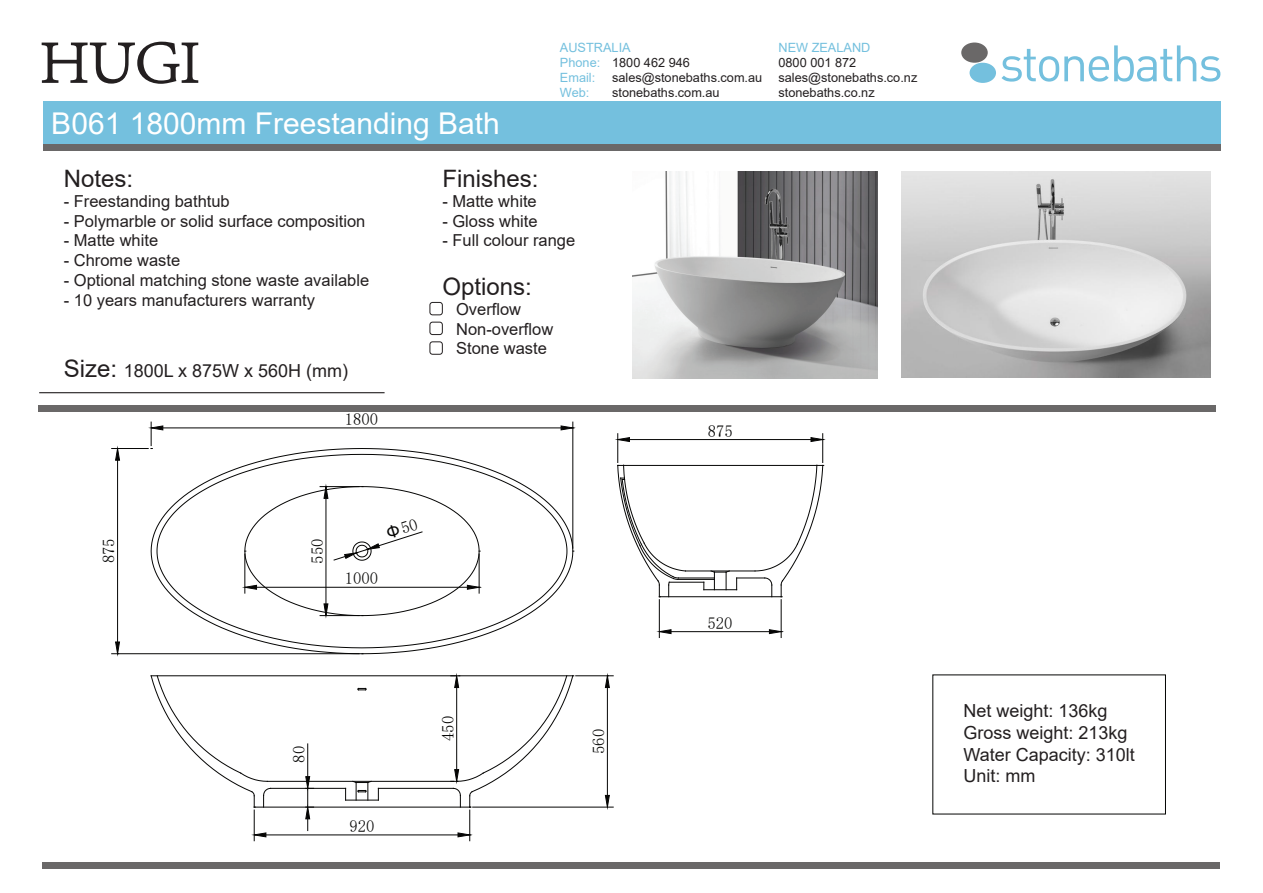
<style>
.page{position:relative;width:1263px;height:893px;background:#fff}
.page>*{position:absolute;margin:0;border:0;box-sizing:border-box;transform-origin:0 0}
.t1{font:30px "Arial";color:#fff}
.t2{font:24px "Arial";color:#231f20}
.t3{font:18px/21.6px "Arial";color:#231f20}
.t4{font:16.65px "Sim Sun";color:#050504}
.t5{font:16.5px/19.8px "Arial";color:#231f20}
.t6{font:12.75px/15.3px "Arial";color:#231f20}
.t7{font:12.75px/15.3px "Arial";color:#74c0de}
.s1{font-size:24px}
</style>
<div class="page">
<svg style="left:1001px;top:45px;width:219px;height:37px"></svg>
<div style="left:969px;top:63px;width:27px;height:20px;background:#74c0de;border-radius:50%"></div>
<div style="left:961px;top:43px;width:27px;height:20px;background:#6a6868;border-radius:50%"></div>
<div style="left:43px;top:102px;width:1177px;height:42px;background:#74c0de"></div>
<div style="left:43px;top:144px;width:1177px;height:7px;background:#6a6868"></div>
<svg style="left:41px;top:41px;width:158px;height:43px"></svg>
<div style="left:429px;top:322px;width:14px;height:13px;border:1px solid #231f20;border-radius:3px"></div>
<div style="left:429px;top:341px;width:14px;height:14px;border:1px solid #231f20;border-radius:3px"></div>
<div style="left:429px;top:302px;width:14px;height:13px;border:1px solid #231f20;border-radius:3px"></div>
<div style="left:38px;top:405px;width:1178px;height:7px;background:#6a6868"></div>
<hr style="left:39px;top:392px;width:346px;height:1px;background:#231f20">
<div style="left:42px;top:862px;width:1178px;height:7px;background:#6a6868"></div>
<svg style="left:151px;top:448px;width:422px;height:206px"></svg>
<svg style="left:157px;top:454px;width:410px;height:194px"></svg>
<hr style="left:151px;top:675px;width:422px;height:1px;background:#050504">
<hr style="left:254px;top:807px;width:216px;height:1px;background:#050504">
<hr style="left:267px;top:781px;width:190px;height:1px;background:#050504">
<hr style="left:271px;top:788px;width:75px;height:1px;background:#050504">
<svg style="left:357px;top:688px;width:10px;height:3px"></svg>
<hr style="left:346px;top:800px;width:32px;height:1px;background:#050504">
<svg style="left:352px;top:781px;width:20px;height:19px"></svg>
<hr style="left:378px;top:788px;width:75px;height:1px;background:#050504">
<hr style="left:618px;top:465px;width:205px;height:1px;background:#050504">
<hr style="left:659px;top:596px;width:122px;height:1px;background:#050504">
<hr style="left:473px;top:807px;width:140px;height:1px;background:#050504">
<hr style="left:576px;top:675px;width:37px;height:1px;background:#050504">
<hr style="left:607px;top:687px;width:1px;height:108px;background:#050504">
<svg style="left:605px;top:795px;width:5px;height:15px"></svg>
<svg style="left:605px;top:673px;width:5px;height:15px"></svg>
<hr style="left:685px;top:571px;width:70px;height:1px;background:#050504">
<hr style="left:678px;top:578px;width:36px;height:1px;background:#050504">
<hr style="left:704px;top:589px;width:33px;height:1px;background:#050504">
<hr style="left:669px;top:582px;width:35px;height:1px;background:#050504">
<hr style="left:678px;top:579px;width:36px;height:1px;background:#050504">
<svg style="left:704px;top:570px;width:26px;height:20px"></svg>
<hr style="left:254px;top:810px;width:1px;height:31px;background:#050504">
<hr style="left:469px;top:810px;width:1px;height:31px;background:#050504">
<hr style="left:266px;top:835px;width:192px;height:1px;background:#050504">
<svg style="left:252px;top:832px;width:14px;height:5px"></svg>
<svg style="left:151px;top:675px;width:120px;height:133px"></svg>
<svg style="left:451px;top:673px;width:123px;height:135px"></svg>
<svg style="left:457px;top:832px;width:15px;height:5px"></svg>
<hr style="left:573px;top:422px;width:1px;height:126px;background:#050504">
<hr style="left:163px;top:428px;width:398px;height:1px;background:#050504">
<svg style="left:561px;top:425px;width:14px;height:5px"></svg>
<hr style="left:112px;top:448px;width:36px;height:1px;background:#050504">
<hr style="left:112px;top:653px;width:247px;height:1px;background:#050504">
<hr style="left:117px;top:460px;width:1px;height:182px;background:#050504">
<svg style="left:115px;top:446px;width:5px;height:15px"></svg>
<svg style="left:149px;top:422px;width:14px;height:27px"></svg>
<svg style="left:115px;top:641px;width:5px;height:15px"></svg>
<hr style="left:629px;top:439px;width:182px;height:1px;background:#050504">
<hr style="left:307px;top:744px;width:1px;height:33px;background:#050504">
<svg style="left:305px;top:776px;width:9px;height:54px"></svg>
<hr style="left:659px;top:600px;width:1px;height:37px;background:#050504">
<hr style="left:781px;top:600px;width:1px;height:37px;background:#050504">
<hr style="left:671px;top:631px;width:98px;height:1px;background:#050504">
<svg style="left:657px;top:629px;width:14px;height:5px"></svg>
<svg style="left:615px;top:434px;width:71px;height:163px"></svg>
<svg style="left:736px;top:434px;width:89px;height:163px"></svg>
<svg style="left:769px;top:629px;width:15px;height:5px"></svg>
<img style="left:632px;top:171px;width:246px;height:207px">
<img style="left:901px;top:172px;width:309px;height:206px">
<svg style="left:242px;top:484px;width:240px;height:134px"></svg>
<p class="t7" style="left:560px;top:39px;width:72px">AUSTRALIA<br>Phone:<br>Email:<br>Web:</p>
<p class="t7" style="left:778px;top:39px;width:93px">NEW ZEALAND</p>
<p class="t6" style="left:612px;top:55px;width:152px">1800 462 946 sales@stonebaths.com.au stonebaths.com.au</p>
<p class="t6" style="left:778px;top:55px;width:140px">0800 001 872 sales@stonebaths.co.nz stonebaths.co.nz</p>
<h1 class="t1" style="left:51px;top:102px;width:450px">B061 1800mm Freestanding Bath</h1>
<h2 class="t2" style="left:64px;top:162px;width:71px">Notes:</h2>
<p class="t5" style="left:64px;top:191px;width:168px">- Freestanding bathtub</p>
<p class="t5" style="left:64px;top:211px;width:303px">- Polymarble or solid surface composition</p>
<p class="t5" style="left:64px;top:231px;width:96px">- Matte white</p>
<p class="t5" style="left:64px;top:250px;width:118px">- Chrome waste</p>
<p class="t5" style="left:64px;top:270px;width:307px">- Optional matching stone waste available</p>
<p class="t5" style="left:64px;top:290px;width:253px">- 10 years manufacturers warranty</p>
<h2 class="t2" style="left:442px;top:162px;width:98px">Finishes:</h2>
<p class="t5" style="left:442px;top:191px;width:96px">- Matte white</p>
<p class="t5" style="left:442px;top:211px;width:97px">- Gloss white</p>
<p class="t5" style="left:442px;top:231px;width:134px">- Full colour range</p>
<h2 class="t2" style="left:442px;top:270px;width:91px">Options:</h2>
<p class="t5" style="left:456px;top:299px;width:99px">Overflow<br>Non-overflow<br>Stone waste</p>
<p class="t3" style="left:64px;top:360px;width:286px"><span class="s1">Size:</span> 1800L x 875W x 560H (mm)</p>
<p class="t4" style="left:100px;top:563px;width:27px;rotate:-90deg">875</p>
<p class="t4" style="left:345px;top:411px;width:35px">1800</p>
<p class="t4" style="left:309px;top:564px;width:27px;rotate:-90deg">550</p>
<p class="t4" style="left:345px;top:570px;width:35px">1000</p>
<p class="t4" style="left:290px;top:763px;width:18px;rotate:-90deg">80</p>
<p class="t4" style="left:349px;top:818px;width:26px">920</p>
<p class="t4" style="left:439px;top:741px;width:27px;rotate:-90deg">450</p>
<p class="t4" style="left:590px;top:754px;width:27px;rotate:-90deg">560</p>
<p class="t4" style="left:708px;top:422px;width:26px">875</p>
<p class="t4" style="left:708px;top:614px;width:26px">520</p>
<p class="t3" style="left:963px;top:700px;width:173px">Net weight: 136kg<br>Gross weight: 213kg<br>Water Capacity: 310lt<br>Unit: mm</p>
</div>
